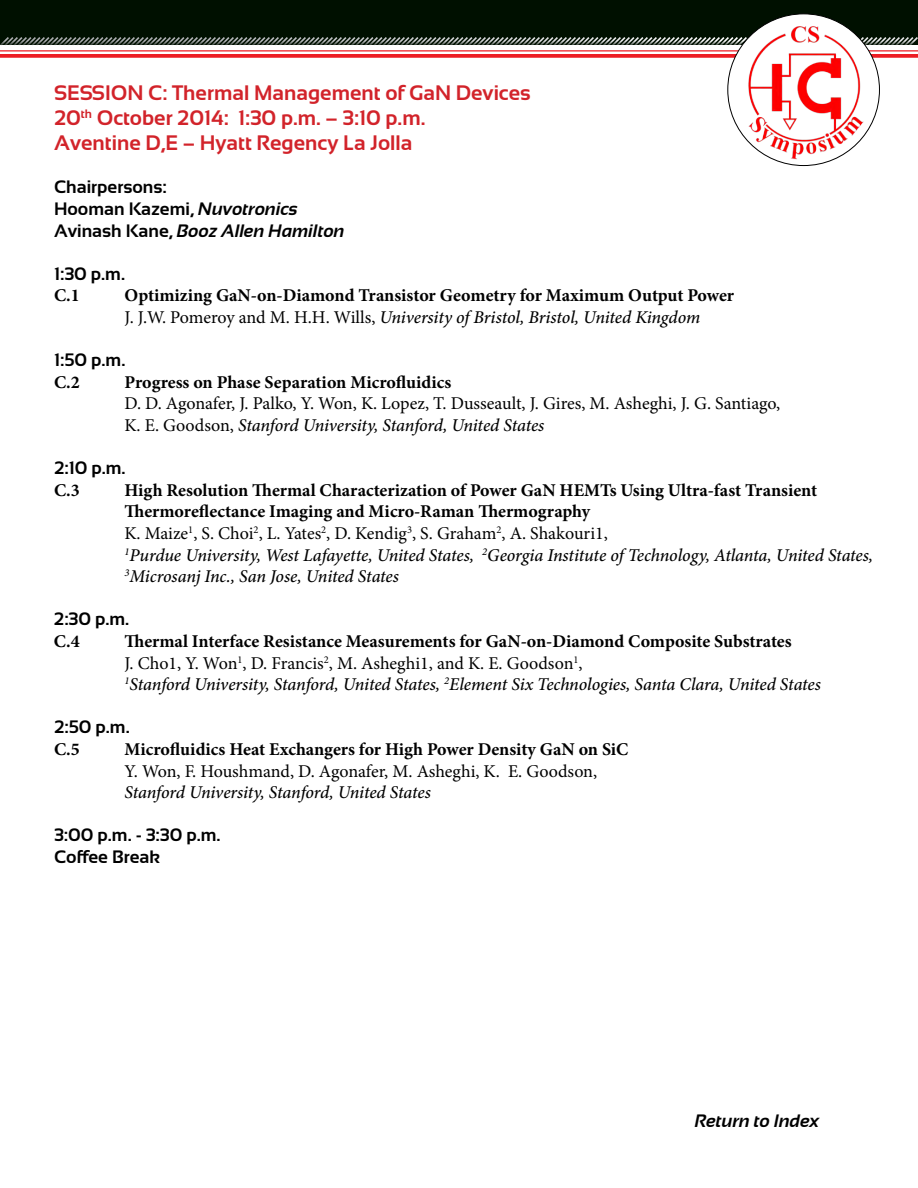
<style>
.page{position:relative;width:918px;height:1188px;background:#fff}
.page>*{position:absolute;margin:0;border:0;box-sizing:border-box;transform-origin:0 0}
.t1{font:700 21px/25.2px "Sansation";color:#d2232a}
.t2{font:italic 500 18px/21.6px "Minion Pro";letter-spacing:-.01em;color:#000}
.t3{font:700 18px/21.6px "Minion Pro";color:#000}
.t4{font:18px/21.6px "Minion Pro";letter-spacing:-.005em;color:#000}
.t5{font:700 18px/21.6px "Sansation";color:#000}
.t6{font:italic 700 18px "Sansation";color:#000}
.s1{font-style:italic}
.s2{font-weight:400}
.s3{font-weight:500;font-style:italic}
.s4{font-weight:700;font-style:normal}
.s5{font-weight:400;font-style:normal}
</style>
<div class="page">
<div style="left:0;top:0;width:918px;height:45px;background:#001000"></div>
<hr style="left:0;top:50px;width:918px;height:2px;background:#ed1d24">
<svg style="left:0;top:54px;width:918px;height:4px;background:#ee2a31"></svg>
<svg style="left:0;top:37px;width:918px;height:9px"></svg>
<img style="left:725px;top:13px;width:163px;height:154px">
<p class="t1" style="left:54px;top:80px;width:478px">SESSION C: Thermal Management of GaN Devices<br>20<sup>th</sup> October 2014: 1:30 p.m. – 3:10 p.m.<br>Aventine D,E – Hyatt Regency La Jolla</p>
<p class="t5" style="left:54px;top:176px;width:292px">Chairpersons:<br>Hooman Kazemi, <span class="s1">Nuvotronics<br></span>Avinash Kane, <span class="s1">Booz Allen Hamilton</span></p>
<p class="t5" style="left:54px;top:263px;width:73px">1:30 p.m.</p>
<p class="t3" style="left:54px;top:285px;width:27px">C.1</p>
<p class="t3" style="left:125px;top:285px;width:611px">Optimizing GaN-on-Diamond Transistor Geometry for Maximum Output Power<br><span class="s2">J. J.W. Pomeroy and M. H.H. Wills,</span> <span class="s3">University of Bristol, Bristol, United Kingdom</span></p>
<p class="t5" style="left:54px;top:349px;width:73px">1:50 p.m.</p>
<p class="t3" style="left:54px;top:371px;width:27px">C.2</p>
<p class="t3" style="left:125px;top:371px;width:328px">Progress on Phase Separation Microfluidics</p>
<p class="t4" style="left:125px;top:393px;width:657px">D. D. Agonafer, J. Palko, Y. Won, K. Lopez, T. Dusseault, J. Gires, M. Asheghi, J. G. Santiago,<br>K. E. Goodson, <span class="s3">Stanford University, Stanford, United States</span></p>
<p class="t5" style="left:54px;top:457px;width:73px">2:10 p.m.</p>
<p class="t3" style="left:54px;top:479px;width:27px">C.3</p>
<p class="t2" style="left:124px;top:479px;width:750px"><span class="s4">High Resolution Thermal Characterization of Power GaN HEMTs Using Ultra-fast Transient Thermoreflectance Imaging and Micro-Raman Thermography<br></span><span class="s5">K. Maize</span><sup>1</sup><span class="s5">, S. Choi</span><sup>2</sup><span class="s5">, L. Yates</span><sup>2</sup><span class="s5">, D. Kendig</span><sup>3</sup><span class="s5">, S. Graham</span><sup>2</sup><span class="s5">, A. Shakouri1,<br></span><sup>1</sup>Purdue University, West Lafayette, United States, <sup>2</sup>Georgia Institute of Technology, Atlanta, United States, <sup>3</sup>Microsanj Inc., San Jose, United States</p>
<p class="t5" style="left:54px;top:608px;width:77px">2:30 p.m.</p>
<p class="t3" style="left:54px;top:630px;width:27px">C.4</p>
<p class="t2" style="left:124px;top:630px;width:698px"><span class="s4">Thermal Interface Resistance Measurements for GaN-on-Diamond Composite Substrates<br></span><span class="s5">J. Cho1, Y. Won</span><sup>1</sup><span class="s5">, D. Francis</span><sup>2</sup><span class="s5">, M. Asheghi1, and K. E. Goodson</span><sup>1</sup><span class="s5">,<br></span><sup>1</sup>Stanford University, Stanford, United States, <sup>2</sup>Element Six Technologies, Santa Clara, United States</p>
<p class="t5" style="left:54px;top:716px;width:77px">2:50 p.m.</p>
<p class="t3" style="left:54px;top:738px;width:27px">C.5</p>
<p class="t3" style="left:125px;top:738px;width:505px">Microfluidics Heat Exchangers for High Power Density GaN on SiC</p>
<p class="t4" style="left:125px;top:760px;width:474px">Y. Won, F. Houshmand, D. Agonafer, M. Asheghi, K. E. Goodson,</p>
<p class="t2" style="left:125px;top:782px;width:308px">Stanford University, Stanford, United States</p>
<p class="t5" style="left:54px;top:824px;width:168px">3:00 p.m. - 3:30 p.m.<br>Coffee Break</p>
<p class="t6" style="left:695px;top:1111px;width:126px">Return to Index</p>
</div>
